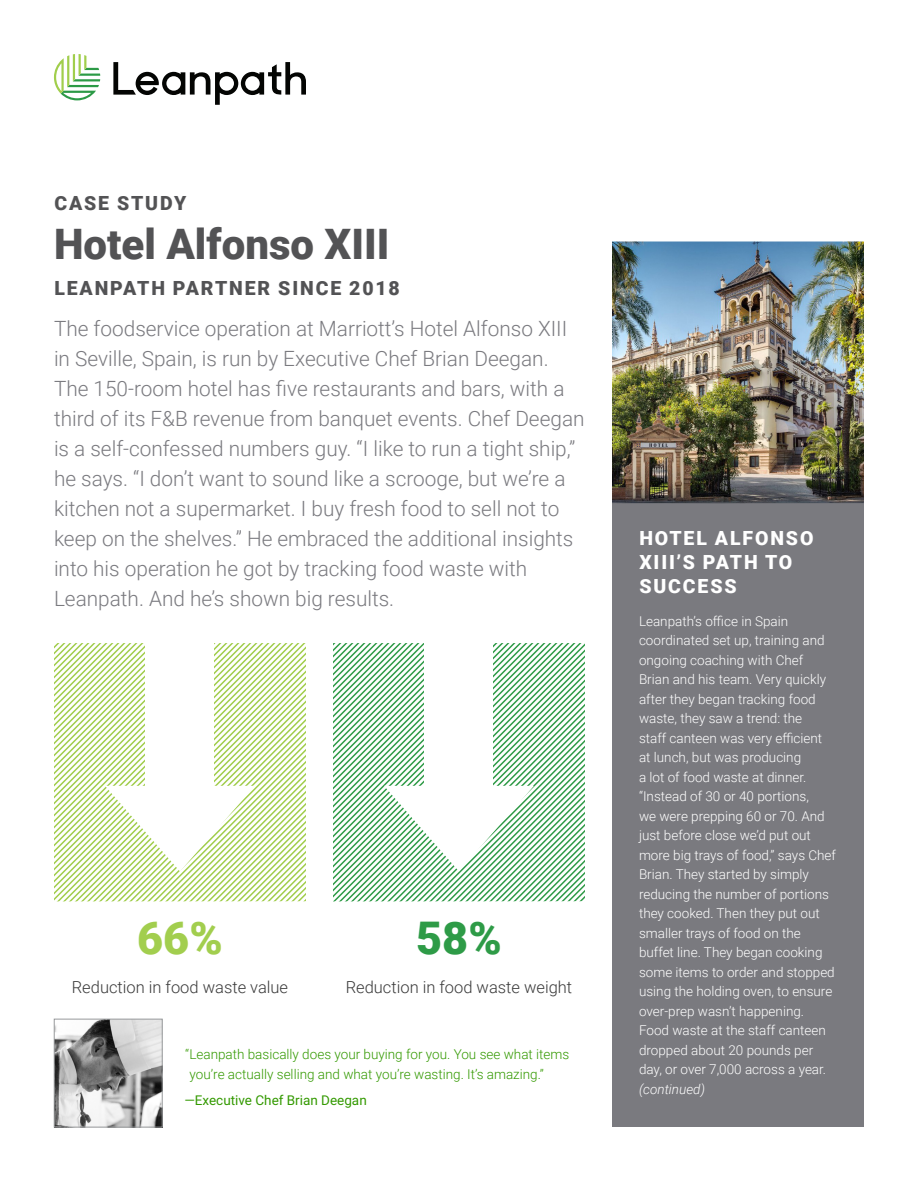
<style>
.page{position:relative;width:918px;height:1188px;background:#fff}
.page>*{position:absolute;margin:0;border:0;box-sizing:border-box;transform-origin:0 0}
.t1{font:900 45px "Roboto";color:#a2ce4e}
.t2{font:900 45px "Roboto";color:#2e9b47}
.t3{font:900 42px "Roboto";color:#535355}
.t4{font:300 21px/30px "Roboto";color:#7a7a7f}
.t5{font:900 19.5px "Roboto";letter-spacing:.095em;color:#535355}
.t6{font:900 19.5px/24px "Roboto";letter-spacing:.095em;color:#fff}
.t7{font:300 16.5px "Roboto";color:#3a3a3a}
.t8{font:300 13.5px/19.5px "Roboto";color:#fff}
.t9{font:300 13.5px/19.5px "Roboto";color:#390}
.t10{font:13.5px "Roboto";color:#390}
.s1{font-style:italic}
</style>
<div class="page">
<svg style="left:113px;top:62px;width:193px;height:43px"></svg>
<svg style="left:54px;top:54px;width:46px;height:46px"></svg>
<div style="left:612px;top:503px;width:252px;height:624px;background:#7a7a7f"></div>
<svg style="left:534px;top:643px;width:51px;height:258px"></svg>
<svg style="left:333px;top:643px;width:201px;height:258px"></svg>
<svg style="left:54px;top:643px;width:252px;height:258px"></svg>
<img style="left:56px;top:1021px;width:105px;height:104px">
<div style="left:54px;top:1019px;width:109px;height:108px;border:1px solid #97999b"></div>
<img style="left:612px;top:242px;width:252px;height:261px">
<h2 class="t5" style="left:54px;top:190px;width:134px">CASE STUDY</h2>
<h2 class="t3" style="left:54px;top:215px;width:337px">Hotel Alfonso XIII</h2>
<h2 class="t5" style="left:54px;top:274px;width:347px">LEANPATH PARTNER SINCE 2018</h2>
<p class="t4" style="left:54px;top:313px;width:532px">The foodservice operation at Marriott’s Hotel Alfonso XIII in Seville, Spain, is run by Executive Chef Brian Deegan.<br>The 150-room hotel has five restaurants and bars, with a third of its F&amp;B revenue from banquet events. Chef Deegan is a self-confessed numbers guy. “I like to run a tight ship,” he says. “I don’t want to sound like a scrooge, but we’re a kitchen not a supermarket. I buy fresh food to sell not to keep on the shelves.” He embraced the additional insights into his operation he got by tracking food waste with Leanpath. And he’s shown big results.</p>
<p class="t1" style="left:137px;top:907px;width:87px">66%</p>
<p class="t7" style="left:72px;top:976px;width:218px">Reduction in food waste value</p>
<p class="t2" style="left:416px;top:907px;width:87px">58%</p>
<p class="t7" style="left:346px;top:976px;width:228px">Reduction in food waste weight</p>
<p class="t9" style="left:190px;top:1044px;width:381px;text-indent:-4px">“Leanpath basically does your buying for you. You see what items you’re actually selling and what you’re wasting. It’s amazing.”</p>
<p class="t10" style="left:184px;top:1091px;width:184px">—Executive Chef Brian Deegan</p>
<h2 class="t6" style="left:639px;top:525px;width:176px">HOTEL ALFONSO<br>XIII’S PATH TO<br>SUCCESS</h2>
<p class="t8" style="left:639px;top:611px;width:199px">Leanpath’s office in Spain coordinated set up, training and ongoing coaching with Chef<br>Brian and his team. Very quickly after they began tracking food waste, they saw a trend: the<br>staff canteen was very efficient at lunch, but was producing<br>a lot of food waste at dinner. “Instead of 30 or 40 portions,<br>we were prepping 60 or 70. And just before close we’d put out more big trays of food,” says Chef<br>Brian. They started by simply reducing the number of portions they cooked. Then they put out smaller trays of food on the buffet line. They began cooking some items to order and stopped using the holding oven, to ensure over-prep wasn’t happening.<br>Food waste at the staff canteen dropped about 20 pounds per day, or over 7,000 across a year. <span class="s1">(continued)</span></p>
</div>
